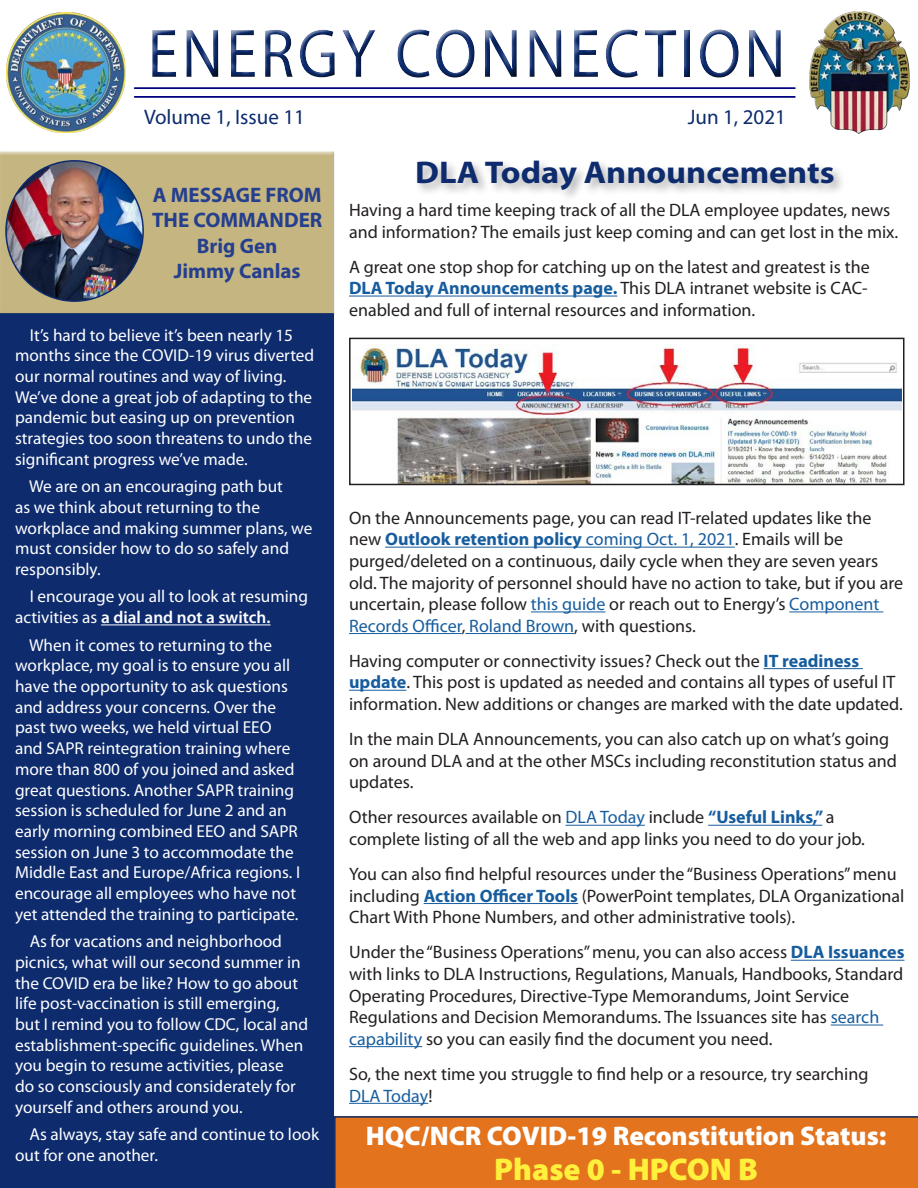
<style>
.page{position:relative;width:918px;height:1188px;background:#fff}
.page>*{position:absolute;margin:0;border:0;box-sizing:border-box;transform-origin:0 0}
.t1{font:69.3px "Myriad Pro";letter-spacing:.05em;color:#0d2b6d;scale:.91 1}
.t2{font:700 31.5px "Myriad Pro";color:#0d2b6d;scale:1.09 1}
.t3{font:900 31.5px "Myriad Pro";color:#fff03c}
.t4{font:900 27px "Myriad Pro";color:#fff}
.t5{font:700 21px/25.2px "Myriad Pro";color:#253f8e;text-align:center}
.t6{font:21px "Myriad Pro";color:#0d2b6d}
.t7{font:18px/21.6px "Myriad Pro";color:#231f20}
.t8{font:17.25px/20.7px "Myriad Pro";color:#fff}
.s1{font-weight:700;color:#175d9e}
.s2{font-weight:600}
.s3{color:#175d9e}
</style>
<div class="page">
<hr style="left:349px;top:296px;width:268px;height:1px;background:#175d9e">
<hr style="left:385px;top:547px;width:350px;height:1px;background:#175d9e">
<hr style="left:531px;top:611px;width:74px;height:1px;background:#175d9e">
<hr style="left:789px;top:611px;width:94px;height:1px;background:#175d9e">
<hr style="left:349px;top:633px;width:113px;height:1px;background:#175d9e">
<hr style="left:465px;top:633px;width:109px;height:1px;background:#175d9e">
<hr style="left:764px;top:668px;width:99px;height:1px;background:#175d9e">
<hr style="left:349px;top:690px;width:57px;height:1px;background:#175d9e">
<hr style="left:566px;top:825px;width:79px;height:1px;background:#175d9e">
<hr style="left:708px;top:825px;width:114px;height:1px;background:#175d9e">
<hr style="left:424px;top:903px;width:154px;height:1px;background:#175d9e">
<hr style="left:791px;top:960px;width:114px;height:1px;background:#175d9e">
<hr style="left:831px;top:1025px;width:52px;height:1px;background:#175d9e">
<hr style="left:349px;top:1046px;width:73px;height:1px;background:#175d9e">
<hr style="left:349px;top:1103px;width:79px;height:1px;background:#175d9e">
<div style="left:414px;top:157px;width:432px;height:45px;background:#231f20;opacity:.35"></div>
<img style="left:352px;top:344px;width:549px;height:138px">
<div style="left:349px;top:338px;width:555px;height:147px;border:2px solid #231f20"></div>
<div style="left:143px;top:23px;width:649px;height:65px;background:#231f20;opacity:.75"></div>
<img style="left:6px;top:13px;width:120px;height:120px">
<img style="left:809px;top:12px;width:100px;height:122px">
<hr style="left:135px;top:87px;width:660px;height:2px;background:#000080">
<hr style="left:135px;top:96px;width:660px;height:2px;background:#000080">
<div style="left:0;top:313px;width:334px;height:875px;background:#0d2b6d"></div>
<div style="left:0;top:148px;width:337px;height:164px;background:#fff;opacity:.75"></div>
<img style="left:6px;top:161px;width:137px;height:140px">
<hr style="left:101px;top:624px;width:170px;height:1px;background:#fff">
<div style="left:334px;top:1116px;width:584px;height:72px;background:#e3731d"></div>
<h1 class="t1" style="left:147px;top:11px;width:703px">ENERGY CONNECTION</h1>
<p class="t6" style="left:144px;top:104px;width:162px">Volume 1, Issue 11</p>
<p class="t6" style="left:688px;top:104px;width:100px">Jun 1, 2021</p>
<p class="t5" style="left:152px;top:182px;width:172px">A MESSAGE FROM<br>THE COMMANDER<br>Brig Gen</p>
<p class="t5" style="left:174px;top:257px;width:128px">Jimmy Canlas</p>
<p class="t2" style="left:415px;top:152px;width:386px">DLA Today Announcements</p>
<p class="t7" style="left:349px;top:199px;width:551px">Having a hard time keeping track of all the DLA employee updates, news and information? The emails just keep coming and can get lost in the mix.</p>
<p class="t7" style="left:349px;top:256px;width:522px;text-align:justify">A great one stop shop for catching up on the latest and greatest is the <span class="s1">DLA Today Announcements page.</span> This DLA intranet website is CAC&shy;enabled and full of internal resources and information.</p>
<p class="t8" style="left:15px;top:324px;width:301px;text-indent:15px">It’s hard to believe it’s been nearly 15 months since the COVID-19 virus diverted our normal routines and way of living.<br>We’ve done a great job of adapting to the pandemic but easing up on prevention strategies too soon threatens to undo the significant progress we’ve made.</p>
<p class="t8" style="left:15px;top:476px;width:299px;text-indent:14px">We are on an encouraging path but<br>as we think about returning to the workplace and making summer plans, we must consider how to do so safely and responsibly.</p>
<p class="t8" style="left:15px;top:586px;width:294px;text-indent:15px">I encourage you all to look at resuming activities as <span class="s2">a dial and not a switch.</span></p>
<p class="t8" style="left:15px;top:634px;width:287px;text-indent:14px">When it comes to returning to the workplace, my goal is to ensure you all have the opportunity to ask questions and address your concerns. Over the past two weeks, we held virtual EEO and SAPR reintegration training where more than 800 of you joined and asked great questions. Another SAPR training session is scheduled for June 2 and an early morning combined EEO and SAPR session on June 3 to accommodate the Middle East and Europe/Africa regions. I encourage all employees who have not yet attended the training to participate.</p>
<p class="t8" style="left:15px;top:931px;width:295px;text-indent:15px">As for vacations and neighborhood picnics, what will our second summer in the COVID era be like? How to go about life post-vaccination is still emerging, but I remind you to follow CDC, local and establishment-specific guidelines. When you begin to resume activities, please<br>do so consciously and considerately for yourself and others around you.</p>
<p class="t8" style="left:15px;top:1124px;width:306px;text-indent:15px">As always, stay safe and continue to look out for one another.</p>
<p class="t4" style="left:366px;top:1118px;width:522px">HQC/NCR COVID-19 Reconstitution Status:</p>
<p class="t3" style="left:494px;top:1148px;width:265px">Phase 0 - HPCON B</p>
<p class="t7" style="left:349px;top:507px;width:556px">On the Announcements page, you can read IT-related updates like the new <span class="s1">Outlook retention policy</span> <span class="s3">coming Oct. 1, 2021</span>. Emails will be purged/deleted on a continuous, daily cycle when they are seven years old. The majority of personnel should have no action to take, but if you are uncertain, please follow <span class="s3">this guide</span> or reach out to Energy’s <span class="s3">Component Records Officer</span>, <span class="s3">Roland Brown</span>, with questions.</p>
<p class="t7" style="left:349px;top:650px;width:555px">Having computer or connectivity issues? Check out the <span class="s1">IT readiness update</span>. This post is updated as needed and contains all types of useful IT information. New additions or changes are marked with the date updated.</p>
<p class="t7" style="left:349px;top:728px;width:549px">In the main DLA Announcements, you can also catch up on what’s going on around DLA and at the other MSCs including reconstitution status and updates.</p>
<p class="t7" style="left:349px;top:806px;width:517px">Other resources available on <span class="s3">DLA Today</span> include <span class="s1">“Useful Links,”</span> a complete listing of all the web and app links you need to do your job.</p>
<p class="t7" style="left:349px;top:863px;width:557px">You can also find helpful resources under the “Business Operations” menu including <span class="s1">Action Officer Tools</span> (PowerPoint templates, DLA Organizational<br>Chart With Phone Numbers, and other administrative tools).</p>
<p class="t7" style="left:349px;top:941px;width:557px">Under the “Business Operations” menu, you can also access <span class="s1">DLA Issuances </span>with links to DLA Instructions, Regulations, Manuals, Handbooks, Standard Operating Procedures, Directive-Type Memorandums, Joint Service Regulations and Decision Memorandums. The Issuances site has <span class="s3">search capability</span> so you can easily find the document you need.</p>
<p class="t7" style="left:349px;top:1063px;width:521px">So, the next time you struggle to find help or a resource, try searching<br><span class="s3">DLA Today</span>!</p>
</div>
